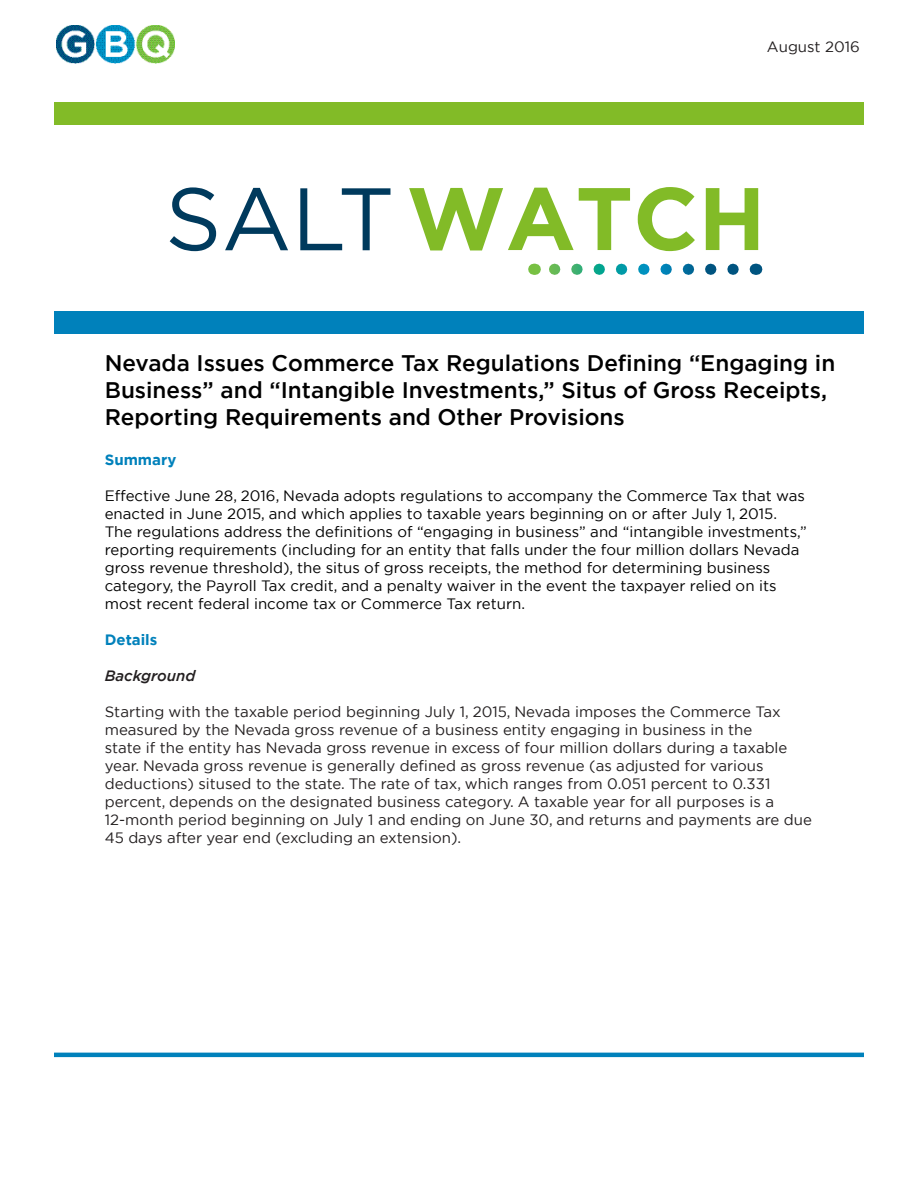
<style>
.page{position:relative;width:918px;height:1188px;background:#fff}
.page>*{position:absolute;margin:0;border:0;box-sizing:border-box;transform-origin:0 0}
.t1{font:700 88.5px "Gotham";color:#82bb27}
.t2{font:500 22.5px/27px "Gotham";color:#000}
.t3{font:15px/18px "Gotham";color:#231f20}
.t4{font:15px/18px "Gotham";color:#000}
.t5{font:700 15px "Gotham";color:#0081bb}
.t6{font:italic 500 15px "Gotham";color:#231f20}
.s1{font-weight:400;color:#003a5d}
</style>
<div class="page">
<img style="left:56px;top:25px;width:118px;height:39px">
<hr style="left:54px;top:1053px;width:810px;height:4px;background:#0081bb">
<div style="left:54px;top:102px;width:810px;height:23px;background:#82bb27"></div>
<div style="left:54px;top:311px;width:810px;height:22px;background:#0081bb"></div>
<svg style="left:549px;top:264px;width:184px;height:11px"></svg>
<p class="t3" style="left:767px;top:38px;width:94px">August 2016</p>
<p class="t1" style="left:165px;top:160px;width:602px"><span class="s1">SALT</span>WATCH</p>
<p class="t2" style="left:105px;top:349px;width:732px">Nevada Issues Commerce Tax Regulations Defining “Engaging in<br>Business” and “Intangible Investments,” Situs of Gross Receipts,<br>Reporting Requirements and Other Provisions</p>
<p class="t5" style="left:105px;top:449px;width:73px">Summary</p>
<p class="t4" style="left:105px;top:486px;width:704px">Effective June 28, 2016, Nevada adopts regulations to accompany the Commerce Tax that was enacted in June 2015, and which applies to taxable years beginning on or after July 1, 2015.<br>The regulations address the definitions of “engaging in business” and “intangible investments,” reporting requirements (including for an entity that falls under the four million dollars Nevada gross revenue threshold), the situs of gross receipts, the method for determining business category, the Payroll Tax credit, and a penalty waiver in the event the taxpayer relied on its most recent federal income tax or Commerce Tax return.</p>
<p class="t5" style="left:105px;top:629px;width:54px">Details</p>
<p class="t6" style="left:105px;top:665px;width:92px">Background</p>
<p class="t3" style="left:105px;top:702px;width:709px">Starting with the taxable period beginning July 1, 2015, Nevada imposes the Commerce Tax measured by the Nevada gross revenue of a business entity engaging in business in the<br>state if the entity has Nevada gross revenue in excess of four million dollars during a taxable year. Nevada gross revenue is generally defined as gross revenue (as adjusted for various deductions) sitused to the state. The rate of tax, which ranges from 0.051 percent to 0.331 percent, depends on the designated business category. A taxable year for all purposes is a 12-month period beginning on July 1 and ending on June 30, and returns and payments are due 45 days after year end (excluding an extension).</p>
</div>
